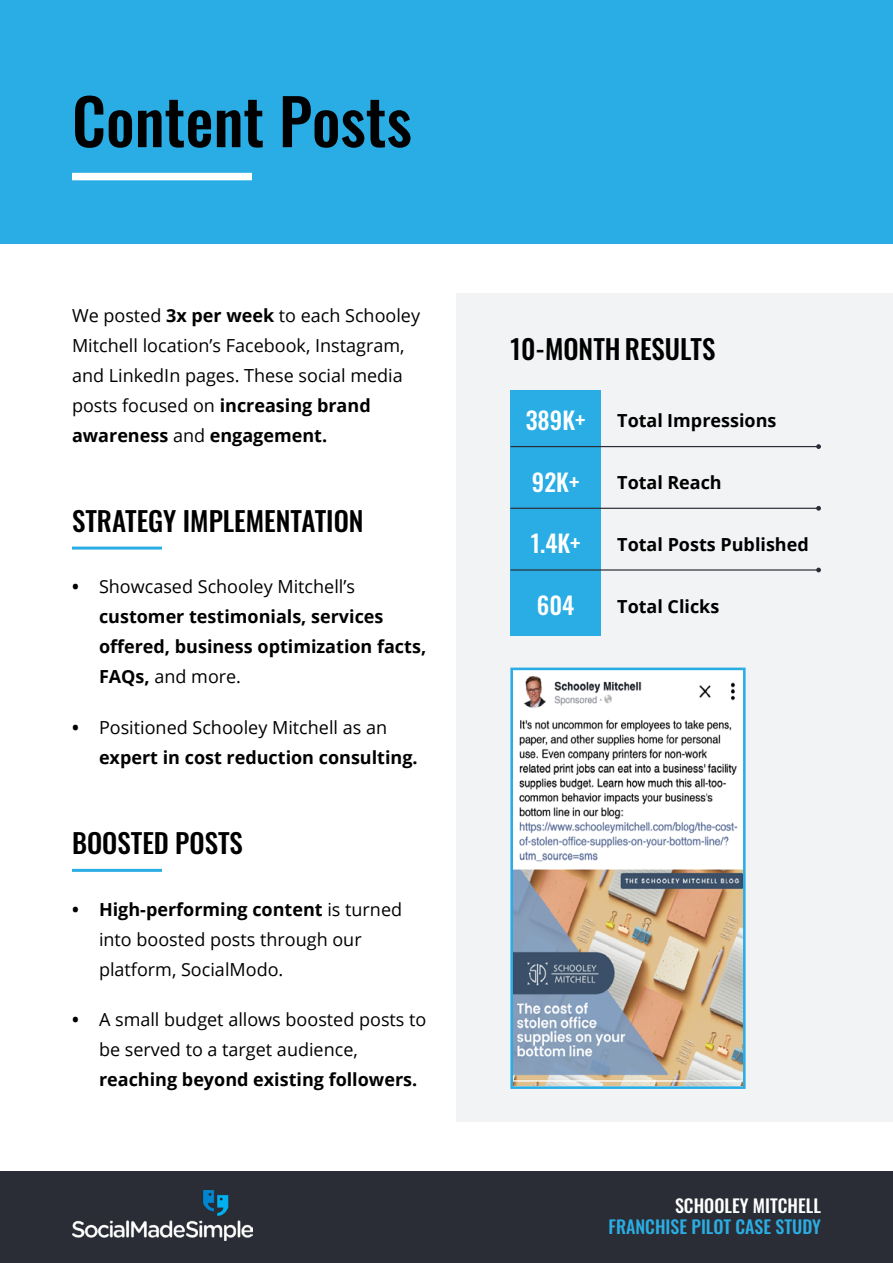
<style>
.page{position:relative;width:893px;height:1263px;background:#fff}
.page>*{position:absolute;margin:0;border:0;box-sizing:border-box;transform-origin:0 0}
.t1{font:500 63px "Oswald";color:#000}
.t2{font:500 27px "Oswald";color:#000}
.t3{font:500 24px "Oswald";color:#fff}
.t4{font:18px/30px "Open Sans";color:#000}
.t5{font:700 18px/30px "Open Sans";color:#000}
.t6{font:500 18px "Oswald";color:#2aade4}
.t7{font:500 18px "Oswald";color:#fff}
.s1{font-weight:700}
.s2{font-weight:400}
</style>
<div class="page">
<div style="left:0;top:1171px;width:893px;height:92px;background:#2a2d35"></div>
<div style="left:0;top:0;width:893px;height:243px;background:#2aade4"></div>
<div style="left:456px;top:293px;width:437px;height:828px;background:#f1f3f4"></div>
<svg style="left:510px;top:667px;width:236px;height:422px"></svg>
<div style="left:76px;top:173px;width:172px;height:7px;background:#fff"></div>
<div style="left:510px;top:390px;width:91px;height:246px;background:#2aade4"></div>
<hr style="left:510px;top:446px;width:309px;height:1px;background:#2a2d35">
<svg style="left:816px;top:444px;width:5px;height:5px"></svg>
<hr style="left:510px;top:508px;width:309px;height:1px;background:#2a2d35">
<svg style="left:816px;top:506px;width:5px;height:5px"></svg>
<hr style="left:510px;top:569px;width:309px;height:2px;background:#2a2d35">
<svg style="left:816px;top:568px;width:5px;height:4px"></svg>
<hr style="left:74px;top:547px;width:86px;height:3px;background:#2aade4">
<hr style="left:74px;top:869px;width:86px;height:3px;background:#2aade4">
<img style="left:72px;top:1191px;width:180px;height:49px">
<h1 class="t1" style="left:72px;top:89px;width:341px">Content Posts</h1>
<p class="t4" style="left:72px;top:299px;width:350px">We posted <span class="s1">3x per week</span> to each Schooley Mitchell location’s Facebook, Instagram, and LinkedIn pages. These social media posts focused on <span class="s1">increasing brand awareness</span> and <span class="s1">engagement.</span></p>
<h2 class="t2" style="left:72px;top:506px;width:293px">STRATEGY IMPLEMENTATION</h2>
<p class="t5" style="left:99px;top:571px;width:329px;text-indent:-27px">• <span class="s2">Showcased Schooley Mitchell’s </span>customer testimonials, services offered, business optimization facts,<br>FAQs, <span class="s2">and more.</span></p>
<p class="t5" style="left:99px;top:712px;width:320px;text-indent:-27px">• <span class="s2">Positioned Schooley Mitchell as an </span>expert in cost reduction consulting.</p>
<h2 class="t2" style="left:72px;top:829px;width:172px">BOOSTED POSTS</h2>
<p class="t4" style="left:99px;top:894px;width:305px;text-indent:-27px"><span class="s1">• High-performing content</span> is turned into boosted posts through our platform, SocialModo.</p>
<p class="t4" style="left:99px;top:1004px;width:329px;text-indent:-27px"><span class="s1">•</span> A small budget allows boosted posts to be served to a target audience,</p>
<p class="t5" style="left:99px;top:1064px;width:320px">reaching beyond existing followers.</p>
<h2 class="t2" style="left:510px;top:335px;width:206px">10-MONTH RESULTS</h2>
<h3 class="t3" style="left:526px;top:408px;width:61px">389K+</h3>
<p class="t5" style="left:617px;top:405px;width:161px">Total Impressions</p>
<h3 class="t3" style="left:532px;top:469px;width:49px">92K+</h3>
<p class="t5" style="left:617px;top:467px;width:106px">Total Reach</p>
<h3 class="t3" style="left:531px;top:531px;width:51px">1.4K+</h3>
<p class="t5" style="left:617px;top:529px;width:193px">Total Posts Published</p>
<h3 class="t3" style="left:537px;top:593px;width:39px">604</h3>
<p class="t5" style="left:617px;top:591px;width:104px">Total Clicks</p>
<p class="t7" style="left:675px;top:1196px;width:147px">SCHOOLEY MITCHELL</p>
<p class="t6" style="left:609px;top:1217px;width:214px">FRANCHISE PILOT CASE STUDY</p>
</div>
